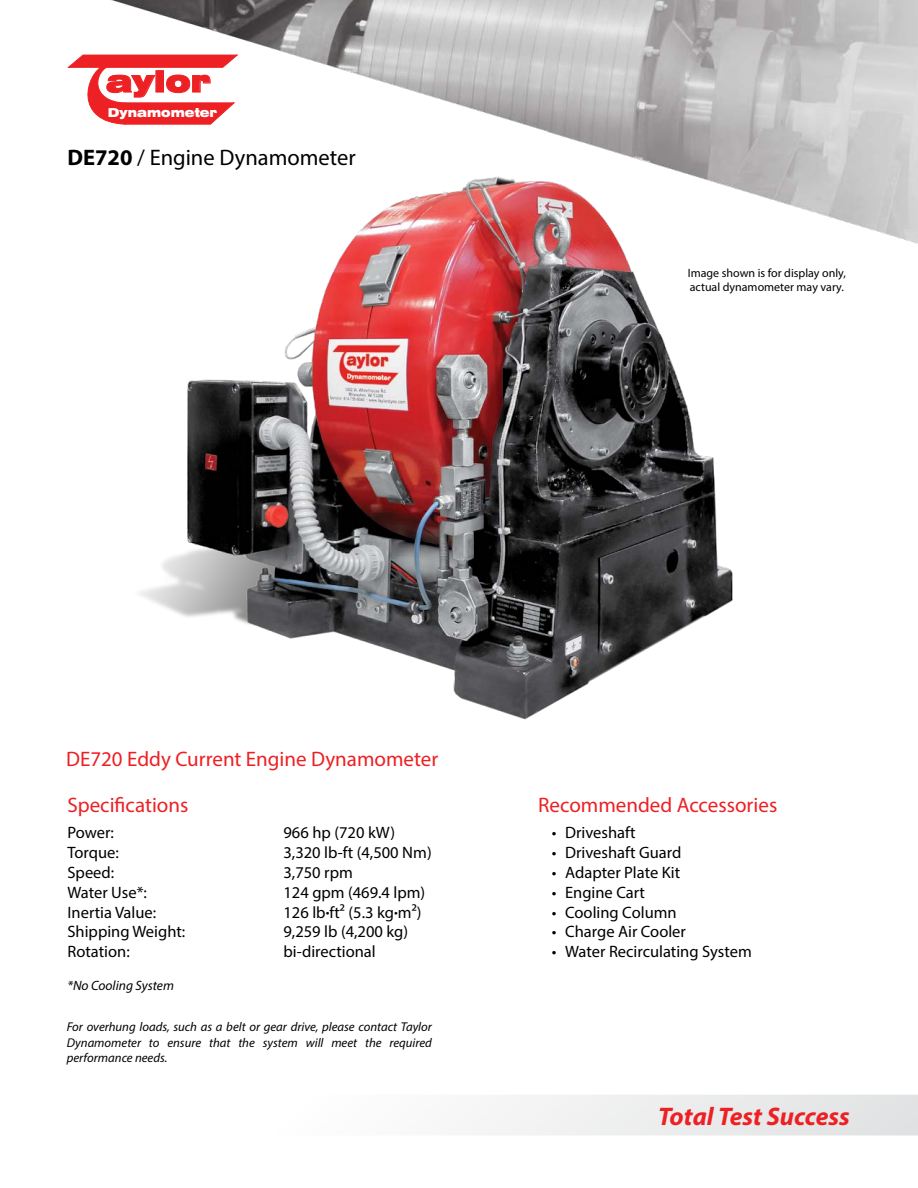
<style>
.page{position:relative;width:918px;height:1188px;background:#fff}
.page>*{position:absolute;margin:0;border:0;box-sizing:border-box;transform-origin:0 0}
.t1{font:900 expanded 29.4px "Swiss 721 BT";color:#ed2024}
.t2{font:italic 700 25.5px "Myriad Pro";color:#ed2024}
.t3{font:22.5px "Myriad Pro";color:#000}
.Sub_Heading{font:21px "Myriad Pro";color:#ed2024}
.Spec_Data{font:16.5px "Myriad Pro";color:#000}
.Safety_Precaution_Te{font:italic 13.5px "Myriad Pro";color:#000}
.Safety_Precaution_Te-2{font:italic 12.75px/15.3px "Myriad Pro";color:#000;text-align:justify}
.t4{font:900 expanded 12.3px "Swiss 721 BT";color:#fff;scale:.91 1}
.t5{font:12px/14.4px "Myriad Pro";color:#000}
.s1{font-weight:700}
.s2{font-family:"Helvetica LT Std Comp"}
</style>
<div class="page">
<img style="left:67px;top:0;width:851px;height:244px">
<svg style="left:68px;top:55px;width:170px;height:70px"></svg>
<svg style="left:480px;top:1095px;width:438px;height:41px"></svg>
<img style="left:126px;top:172px;width:668px;height:548px">
<p class="t1" style="left:106px;top:64px;width:106px">aylor</p>
<p class="t4" style="left:108px;top:105px;width:122px">Dynamometer</p>
<p class="t3" style="left:68px;top:143px;width:290px"><span class="s1">DE720</span> / Engine Dynamometer</p>
<p class="t5" style="left:688px;top:265px;width:160px">Image shown is for display only, actual dynamometer may vary.</p>
<p class="Sub_Heading" style="left:66px;top:746px;width:374px">DE720 Eddy Current Engine Dynamometer</p>
<p class="Sub_Heading" style="left:68px;top:792px;width:122px">Specifications</p>
<p class="Spec_Data" style="left:68px;top:823px;width:48px">Power:</p>
<p class="Spec_Data" style="left:284px;top:823px;width:113px">966 hp (720 kW)</p>
<p class="Spec_Data" style="left:68px;top:842px;width:53px">Torque:</p>
<p class="Spec_Data" style="left:284px;top:842px;width:150px">3,320 lb-ft (4,500 Nm)</p>
<p class="Spec_Data" style="left:68px;top:862px;width:48px">Speed:</p>
<p class="Spec_Data" style="left:284px;top:862px;width:71px">3,750 rpm</p>
<p class="Spec_Data" style="left:68px;top:882px;width:81px">Water Use*:</p>
<p class="Spec_Data" style="left:284px;top:882px;width:143px">124 gpm (469.4 lpm)</p>
<p class="Spec_Data" style="left:68px;top:902px;width:90px">Inertia Value:</p>
<p class="Spec_Data" style="left:284px;top:902px;width:139px">126 lb<span class="s2">·</span>ft2 (5.3 kg<span class="s2">·</span>m2)</p>
<p class="Spec_Data" style="left:68px;top:922px;width:119px">Shipping Weight:</p>
<p class="Spec_Data" style="left:284px;top:922px;width:126px">9,259 lb (4,200 kg)</p>
<p class="Spec_Data" style="left:68px;top:941px;width:64px">Rotation:</p>
<p class="Spec_Data" style="left:284px;top:941px;width:94px">bi-directional</p>
<p class="Safety_Precaution_Te" style="left:68px;top:977px;width:108px">*No Cooling System</p>
<p class="Safety_Precaution_Te-2" style="left:67px;top:1019px;width:367px">For overhung loads, such as a belt or gear drive, please contact Taylor Dynamometer to ensure that the system will meet the required performance needs.</p>
<p class="Sub_Heading" style="left:538px;top:792px;width:241px">Recommended Accessories</p>
<p class="Spec_Data" style="left:552px;top:823px;width:85px">• Driveshaft</p>
<p class="Spec_Data" style="left:552px;top:842px;width:131px">• Driveshaft Guard</p>
<p class="Spec_Data" style="left:552px;top:862px;width:130px">• Adapter Plate Kit</p>
<p class="Spec_Data" style="left:552px;top:882px;width:95px">• Engine Cart</p>
<p class="Spec_Data" style="left:552px;top:902px;width:126px">• Cooling Column</p>
<p class="Spec_Data" style="left:552px;top:922px;width:136px">• Charge Air Cooler</p>
<p class="Spec_Data" style="left:552px;top:941px;width:202px">• Water Recirculating System</p>
<p class="t2" style="left:658px;top:1100px;width:193px">Total Test Success</p>
</div>
